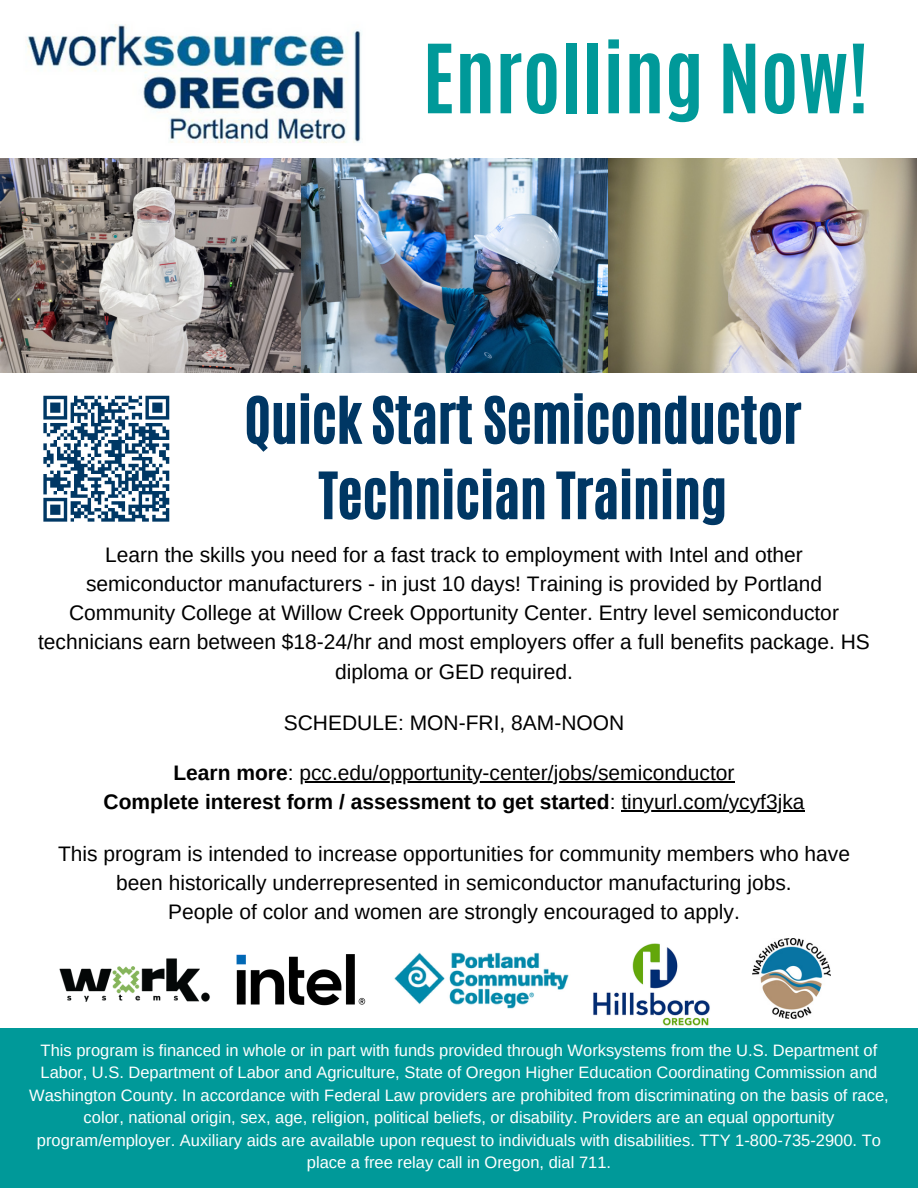
<style>
.page{position:relative;width:918px;height:1188px;background:#fff}
.page>*{position:absolute;margin:0;border:0;box-sizing:border-box;transform-origin:0 0}
.t1{font:700 81px "Antonio";color:#099}
.t2{font:54px/75.3px "CA Generated";color:#003764;text-align:center}
.t3{font:21px/29.2px "Arimo";color:#000;text-align:center}
.t4{font:700 21px "Arimo";color:#000}
.t5{font:16.5px/22.5px "Arimo";color:#fff}
.s1{font-weight:700}
.s2{font-weight:400}
</style>
<div class="page">
<div style="left:0;top:1028px;width:918px;height:160px;background:#099"></div>
<img style="left:59px;top:958px;width:151px;height:44px">
<img style="left:236px;top:954px;width:130px;height:51px">
<img style="left:394px;top:952px;width:175px;height:57px">
<img style="left:593px;top:943px;width:117px;height:83px">
<img style="left:0;top:158px;width:917px;height:215px">
<img style="left:26px;top:24px;width:336px;height:119px">
<svg style="left:43px;top:395px;width:127px;height:127px"></svg>
<img style="left:752px;top:939px;width:79px;height:80px">
<hr style="left:299px;top:781px;width:436px;height:1px;background:#000">
<hr style="left:621px;top:810px;width:184px;height:1px;background:#000">
<p class="t1" style="left:423px;top:21px;width:447px">Enrolling Now!</p>
<h4 class="t2" style="left:245px;top:383px;width:558px">Quick Start Semiconductor<br>Technician Training</h4>
<h4 class="t3" style="left:38px;top:540px;width:833px">Learn the skills you need for a fast track to employment with Intel and other semiconductor manufacturers - in just 10 days! Training is provided by Portland Community College at Willow Creek Opportunity Center. Entry level semiconductor technicians earn between $18-24/hr and most employers offer a full benefits package. HS diploma or GED required.</h4>
<p class="t3" style="left:284px;top:708px;width:342px">SCHEDULE: MON-FRI, 8AM-NOON</p>
<p class="t3" style="left:173px;top:758px;width:563px"><span class="s1">Learn more</span>: pcc.edu/opportunity-center/jobs/semiconductor</p>
<p class="t4" style="left:104px;top:790px;width:702px">Complete interest form / assessment to get started<span class="s2">: tinyurl.com/ycyf3jka</span></p>
<p class="t3" style="left:58px;top:839px;width:794px">This program is intended to increase opportunities for community members who have been historically underrepresented in semiconductor manufacturing jobs.<br>People of color and women are strongly encouraged to apply.</p>
<p class="t5" style="left:41px;top:1039px;width:838px">This program is financed in whole or in part with funds provided through Worksystems from the U.S. Department of<br>Labor, U.S. Department of Labor and Agriculture, State of Oregon Higher Education Coordinating Commission and</p>
<p class="t5" style="left:29px;top:1084px;width:861px;text-align:center">Washington County. In accordance with Federal Law providers are prohibited from discriminating on the basis of race, color, national origin, sex, age, religion, political beliefs, or disability. Providers are an equal opportunity program/employer. Auxiliary aids are available upon request to individuals with disabilities. TTY 1-800-735-2900. To place a free relay call in Oregon, dial 711.</p>
</div>
